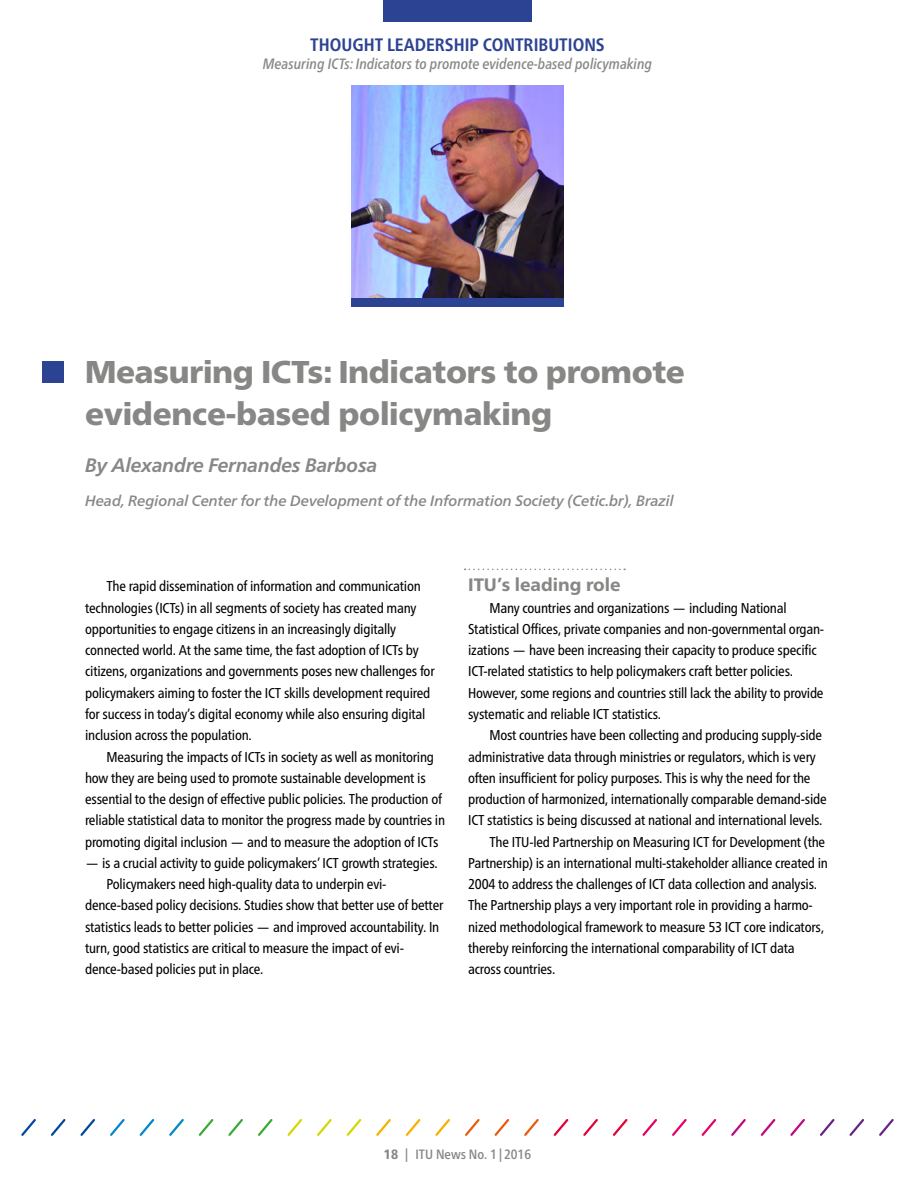
<style>
.page{position:relative;width:915px;height:1187px;background:#fff}
.page>*{position:absolute;margin:0;border:0;box-sizing:border-box;transform-origin:0 0}
.t1{font:900 31.5px/42.6px "Frutiger Neue LTW1 G";letter-spacing:-.01em;color:#878786}
.t2{font:italic 700 19.5px "Frutiger Neue LTW1 G";letter-spacing:-.01em;color:#878786}
.t3{font:700 condensed 18px "Frutiger Neue LTW1 G";color:#2c4393}
.t4{font:800 18px "Frutiger Neue LTW1 G";color:#878786}
.t5{font:italic 500 15px "Frutiger Neue LTW1 G";letter-spacing:-.01em;color:#878786}
.t6{font:italic 500 condensed 15px "Frutiger Neue LTW1 G";color:#878786}
.t7{font:condensed 14.25px/21.3px "Frutiger Neue LTW1 G";letter-spacing:-.015em;color:#000}
.t8{font:500 condensed 13.5px "Frutiger Neue LTW1 G";color:#878786}
.s1{font-weight:800}
</style>
<div class="page">
<svg style="left:464px;top:568px;width:161px;height:2px"></svg>
<div style="left:43px;top:361px;width:21px;height:22px;background:#2c4393"></div>
<div style="left:351px;top:298px;width:212px;height:8px;background:#2c4393"></div>
<img style="left:351px;top:85px;width:212px;height:213px">
<svg style="left:21px;top:1119px;width:15px;height:17px"></svg>
<svg style="left:51px;top:1119px;width:15px;height:17px"></svg>
<svg style="left:80px;top:1119px;width:15px;height:17px"></svg>
<svg style="left:110px;top:1119px;width:15px;height:17px"></svg>
<svg style="left:139px;top:1119px;width:16px;height:17px"></svg>
<svg style="left:169px;top:1119px;width:15px;height:17px"></svg>
<svg style="left:198px;top:1119px;width:16px;height:17px"></svg>
<svg style="left:228px;top:1119px;width:15px;height:17px"></svg>
<svg style="left:258px;top:1119px;width:15px;height:17px"></svg>
<svg style="left:287px;top:1119px;width:15px;height:17px"></svg>
<svg style="left:317px;top:1119px;width:15px;height:17px"></svg>
<svg style="left:346px;top:1119px;width:16px;height:17px"></svg>
<svg style="left:376px;top:1119px;width:15px;height:17px"></svg>
<svg style="left:405px;top:1119px;width:16px;height:17px"></svg>
<svg style="left:435px;top:1119px;width:15px;height:17px"></svg>
<svg style="left:465px;top:1119px;width:15px;height:17px"></svg>
<svg style="left:494px;top:1119px;width:16px;height:17px"></svg>
<svg style="left:524px;top:1119px;width:15px;height:17px"></svg>
<svg style="left:553px;top:1119px;width:16px;height:17px"></svg>
<svg style="left:583px;top:1119px;width:15px;height:17px"></svg>
<svg style="left:613px;top:1119px;width:15px;height:17px"></svg>
<svg style="left:642px;top:1119px;width:15px;height:17px"></svg>
<svg style="left:672px;top:1119px;width:15px;height:17px"></svg>
<svg style="left:701px;top:1119px;width:16px;height:17px"></svg>
<svg style="left:731px;top:1119px;width:15px;height:17px"></svg>
<svg style="left:760px;top:1119px;width:16px;height:17px"></svg>
<svg style="left:790px;top:1119px;width:15px;height:17px"></svg>
<svg style="left:820px;top:1119px;width:15px;height:17px"></svg>
<svg style="left:849px;top:1119px;width:15px;height:17px"></svg>
<svg style="left:879px;top:1119px;width:15px;height:17px"></svg>
<div style="left:383px;top:0;width:148px;height:21px;background:#2c4393"></div>
<p class="t3" style="left:310px;top:34px;width:296px">THOUGHT LEADERSHIP CONTRIBUTIONS</p>
<p class="t6" style="left:263px;top:55px;width:391px">Measuring ICTs: Indicators to promote evidence-based policymaking</p>
<h1 class="t1" style="left:85px;top:350px;width:601px">Measuring ICTs: Indicators to promote evidence-based policymaking</h1>
<h2 class="t2" style="left:85px;top:454px;width:294px">By Alexandre Fernandes Barbosa</h2>
<p class="t5" style="left:85px;top:492px;width:590px">Head, Regional Center for the Development of the Information Society (Cetic.br), Brazil</p>
<p class="t7" style="left:85px;top:575px;width:351px;text-indent:21px">The rapid dissemination of information and communication technologies (ICTs) in all segments of society has created many opportunities to engage citizens in an increasingly digitally connected world. At the same time, the fast adoption of ICTs by citizens, organizations and governments poses new challenges for policymakers aiming to foster the ICT skills development required for success in today’s digital economy while also ensuring digital inclusion across the population.</p>
<p class="t7" style="left:85px;top:745px;width:361px;text-indent:21px">Measuring the impacts of ICTs in society as well as monitoring how they are being used to promote sustainable development is essential to the design of effective public policies. The production of reliable statistical data to monitor the progress made by countries in promoting digital inclusion — and to measure the adoption of ICTs</p>
<p class="t7" style="left:85px;top:852px;width:354px">— is a crucial activity to guide policymakers’ ICT growth strategies.</p>
<p class="t7" style="left:106px;top:873px;width:281px">Policymakers need high-quality data to underpin evi‑</p>
<p class="t7" style="left:85px;top:894px;width:360px">dence-based policy decisions. Studies show that better use of better</p>
<p class="t7" style="left:85px;top:916px;width:355px">statistics leads to better policies — and improved accountability. In</p>
<p class="t7" style="left:85px;top:937px;width:320px">turn, good statistics are critical to measure the impact of evi‑</p>
<p class="t7" style="left:85px;top:958px;width:180px">dence-based policies put in place.</p>
<p class="t4" style="left:468px;top:574px;width:154px">ITU’s leading role</p>
<p class="t7" style="left:468px;top:597px;width:357px;text-indent:21px">Many countries and organizations — including National Statistical Offices, private companies and non-governmental organ‑ izations — have been increasing their capacity to produce specific ICT-related statistics to help policymakers craft better policies.<br>However, some regions and countries still lack the ability to provide systematic and reliable ICT statistics.</p>
<p class="t7" style="left:489px;top:724px;width:334px">Most countries have been collecting and producing supply-side</p>
<p class="t7" style="left:468px;top:745px;width:349px">administrative data through ministries or regulators, which is very</p>
<p class="t7" style="left:468px;top:767px;width:344px">often insufficient for policy purposes. This is why the need for the</p>
<p class="t7" style="left:468px;top:788px;width:360px">production of harmonized, internationally comparable demand-side</p>
<p class="t7" style="left:468px;top:809px;width:356px">ICT statistics is being discussed at national and international levels.</p>
<p class="t7" style="left:489px;top:830px;width:337px">The ITU-led Partnership on Measuring ICT for Development (the</p>
<p class="t7" style="left:468px;top:852px;width:361px">Partnership) is an international multi-stakeholder alliance created in</p>
<p class="t7" style="left:468px;top:873px;width:350px">2004 to address the challenges of ICT data collection and analysis.</p>
<p class="t7" style="left:468px;top:894px;width:346px">The Partnership plays a very important role in providing a harmo‑</p>
<p class="t7" style="left:468px;top:916px;width:357px">nized methodological framework to measure 53 ICT core indicators,</p>
<p class="t7" style="left:468px;top:937px;width:328px">thereby reinforcing the international comparability of ICT data</p>
<p class="t7" style="left:468px;top:958px;width:89px">across countries.</p>
<p class="t8" style="left:384px;top:1146px;width:149px"><span class="s1">18</span> | ITU News No. 1|2016</p>
</div>
